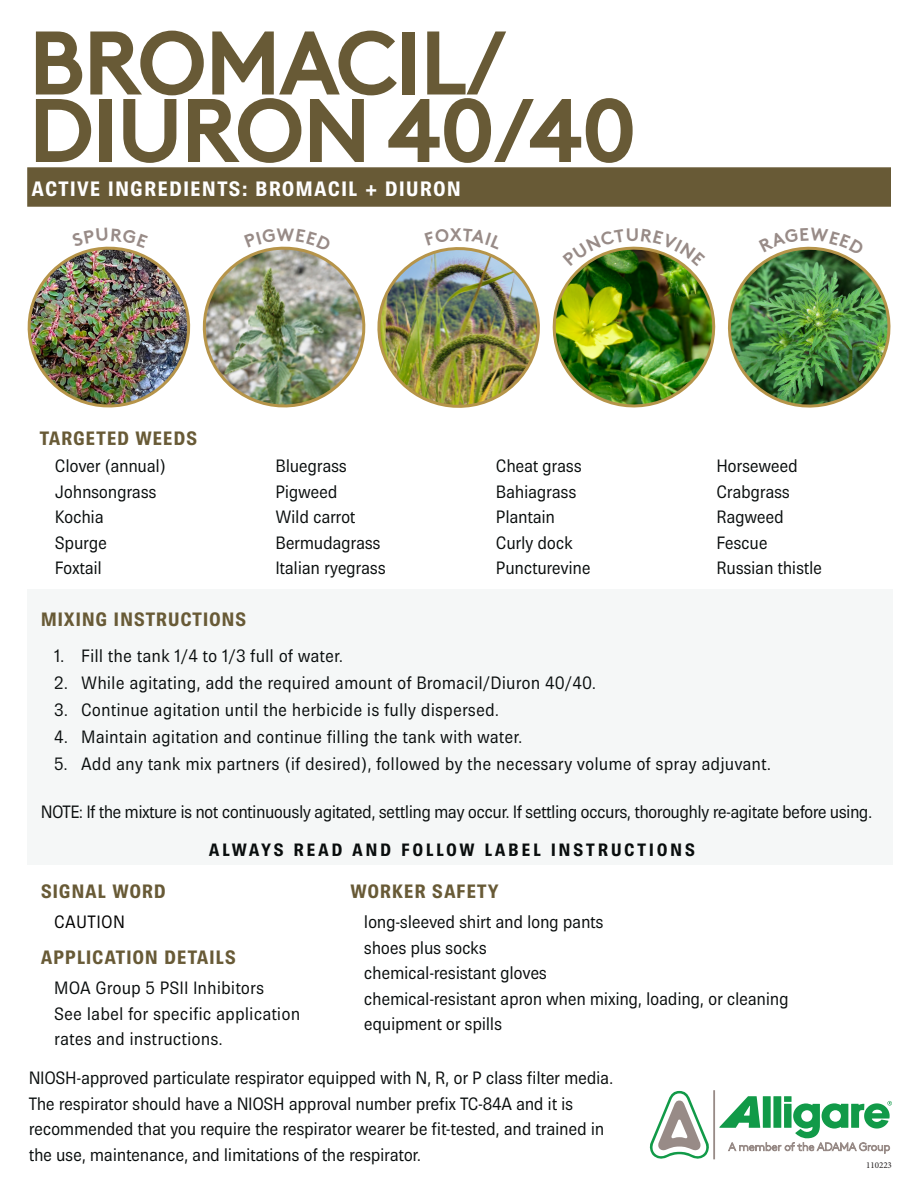
<style>
.page{position:relative;width:918px;height:1188px;background:#fff}
.page>*{position:absolute;margin:0;border:0;box-sizing:border-box;transform-origin:0 0}
.t1{font:700 90px "Brown LL Heb";letter-spacing:-.03em;color:#685a36}
.t2{font:700 21px "Brown Pro";letter-spacing:.05em;color:#fff}
.t3{font:700 19.5px "Brown Pro";letter-spacing:.03em;color:#685a36}
.t4{font:18px/25.5px "Brown Pro";letter-spacing:-.02em;color:#090d0d}
.t5{font:18px/25.5px "Brown Pro";color:#090d0d}
.t6{font:700 18px "Brown Pro";letter-spacing:.14em;color:#090d0d}
.t7{font:18px "Brown Pro";letter-spacing:.02em;color:#000}
.t8{font:9px "Minion Pro";color:#231f20}
</style>
<div class="page">
<div style="left:27px;top:167px;width:864px;height:40px;background:#685a36;border:2px solid #685a36"></div>
<div style="left:27px;top:589px;width:866px;height:276px;background:#f5f7f7"></div>
<svg style="left:649px;top:1091px;width:60px;height:68px"></svg>
<hr style="left:713px;top:1090px;width:2px;height:69px;background:#988b87">
<svg style="left:719px;top:1096px;width:173px;height:58px"></svg>
<img style="left:27px;top:246px;width:864px;height:162px">
<p class="t1" style="left:28px;top:6px;width:481px">BROMACIL/</p>
<p class="t1" style="left:28px;top:74px;width:610px">DIURON 40/40</p>
<p class="t2" style="left:32px;top:177px;width:431px">ACTIVE INGREDIENTS: BROMACIL + DIURON</p>
<p class="t3" style="left:39px;top:427px;width:160px">TARGETED WEEDS</p>
<p class="t4" style="left:55px;top:453px;width:113px">Clover (annual)</p>
<p class="t4" style="left:55px;top:479px;width:103px">Johnsongrass</p>
<p class="t4" style="left:55px;top:504px;width:50px">Kochia</p>
<p class="t4" style="left:55px;top:530px;width:54px">Spurge</p>
<p class="t4" style="left:55px;top:555px;width:49px">Foxtail</p>
<p class="t4" style="left:275px;top:453px;width:73px">Bluegrass</p>
<p class="t4" style="left:275px;top:479px;width:64px">Pigweed</p>
<p class="t4" style="left:275px;top:504px;width:82px">Wild carrot</p>
<p class="t4" style="left:275px;top:530px;width:107px">Bermudagrass</p>
<p class="t4" style="left:275px;top:555px;width:112px">Italian ryegrass</p>
<p class="t4" style="left:496px;top:453px;width:87px">Cheat grass</p>
<p class="t4" style="left:496px;top:479px;width:82px">Bahiagrass</p>
<p class="t4" style="left:496px;top:504px;width:61px">Plantain</p>
<p class="t4" style="left:496px;top:530px;width:78px">Curly dock</p>
<p class="t4" style="left:496px;top:555px;width:96px">Puncturevine</p>
<p class="t4" style="left:716px;top:453px;width:83px">Horseweed</p>
<p class="t4" style="left:716px;top:479px;width:75px">Crabgrass</p>
<p class="t4" style="left:716px;top:504px;width:69px">Ragweed</p>
<p class="t4" style="left:716px;top:530px;width:53px">Fescue</p>
<p class="t4" style="left:716px;top:555px;width:107px">Russian thistle</p>
<p class="t3" style="left:41px;top:609px;width:207px">MIXING INSTRUCTIONS</p>
<p class="t5" style="left:54px;top:643px;width:290px">1. Fill the tank 1/4 to 1/3 full of water.</p>
<p class="t5" style="left:54px;top:670px;width:543px">2. While agitating, add the required amount of Bromacil/Diuron 40/40.</p>
<p class="t5" style="left:54px;top:697px;width:446px">3. Continue agitation until the herbicide is fully dispersed.</p>
<p class="t5" style="left:54px;top:724px;width:470px">4. Maintain agitation and continue filling the tank with water.</p>
<p class="t5" style="left:54px;top:751px;width:718px">5. Add any tank mix partners (if desired), followed by the necessary volume of spray adjuvant.</p>
<p class="t4" style="left:41px;top:799px;width:833px">NOTE: If the mixture is not continuously agitated, settling may occur. If settling occurs, thoroughly re-agitate before using.</p>
<p class="t6" style="left:209px;top:840px;width:488px">ALWAYS READ AND FOLLOW LABEL INSTRUCTIONS</p>
<p class="t3" style="left:41px;top:881px;width:126px">SIGNAL WORD</p>
<p class="t7" style="left:54px;top:912px;width:72px">CAUTION</p>
<p class="t3" style="left:41px;top:947px;width:197px">APPLICATION DETAILS</p>
<p class="t5" style="left:54px;top:975px;width:212px">MOA Group 5 PSII Inhibitors</p>
<p class="t5" style="left:54px;top:1001px;width:248px">See label for specific application rates and instructions.</p>
<p class="t3" style="left:350px;top:881px;width:150px">WORKER SAFETY</p>
<p class="t4" style="left:364px;top:909px;width:241px">long-sleeved shirt and long pants</p>
<p class="t4" style="left:364px;top:935px;width:124px">shoes plus socks</p>
<p class="t4" style="left:364px;top:960px;width:185px">chemical-resistant gloves</p>
<p class="t4" style="left:364px;top:986px;width:426px">chemical-resistant apron when mixing, loading, or cleaning equipment or spills</p>
<p class="t4" style="left:29px;top:1065px;width:586px">NIOSH-approved particulate respirator equipped with N, R, or P class filter media.<br>The respirator should have a NIOSH approval number prefix TC-84A and it is recommended that you require the respirator wearer be fit-tested, and trained in the use, maintenance, and limitations of the respirator.</p>
<p class="t8" style="left:866px;top:1159px;width:27px">110223</p>
</div>
